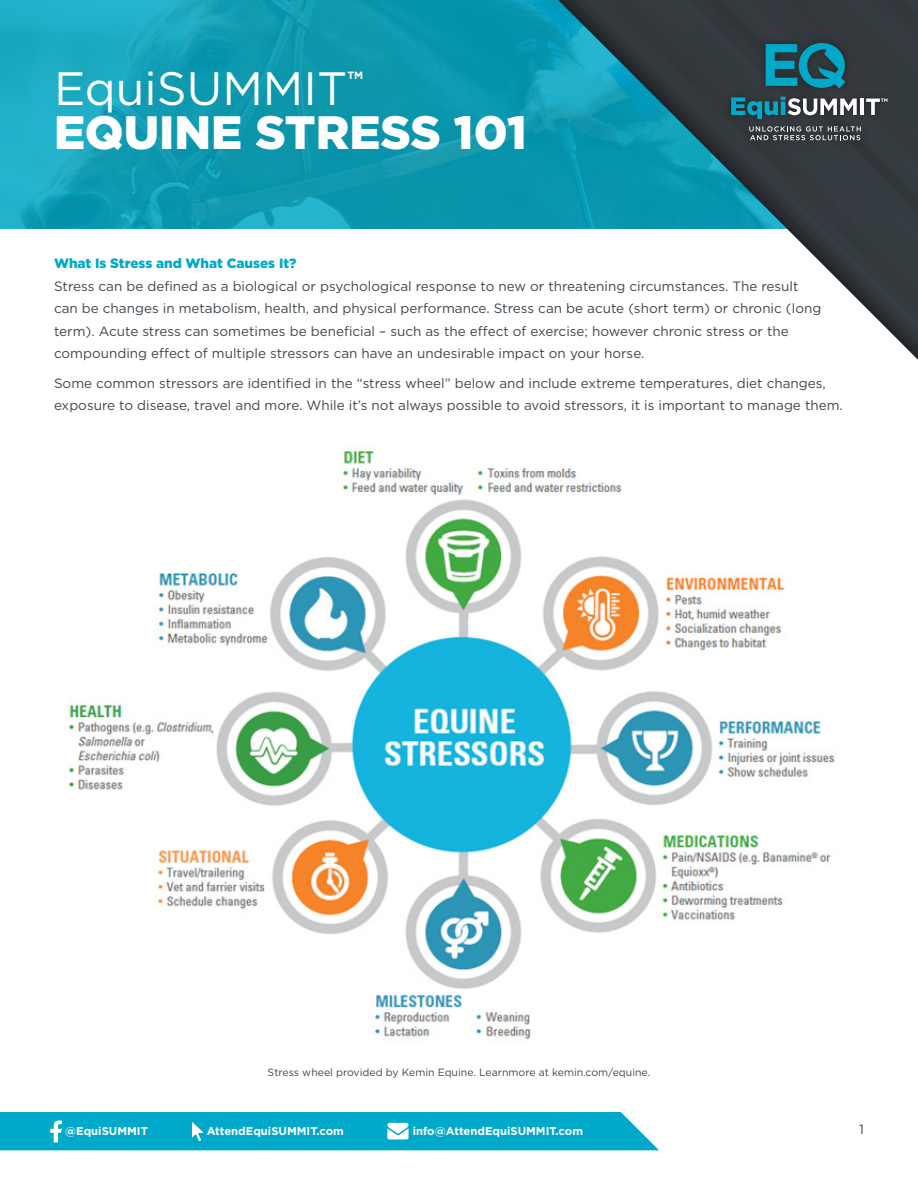
<style>
.page{position:relative;width:918px;height:1188px;background:#fff}
.page>*{position:absolute;margin:0;border:0;box-sizing:border-box;transform-origin:0 0}
.t1{font:900 46.8px "Gotham";color:#fff}
.t2{font:46.8px "Gotham";color:#fff}
.Body_copy{font:13.5px/22.5px "Gotham";color:#3d474e}
.t3{font:700 11.25px "Gotham";color:#fff}
.Body_copy-2{font:10.5px "Gotham";color:#3d474e}
.t4{font:700 10.5px "Gotham";color:#fff}
.s1{font-weight:900;color:#00a9c9}
</style>
<div class="page">
<svg style="left:0;top:0;width:447px;height:229px;background:#129eb5"></svg>
<svg style="left:447px;top:0;width:471px;height:360px"></svg>
<div style="left:723px;top:36px;width:172px;height:111px;background:#33393d"></div>
<svg style="left:731px;top:97px;width:126px;height:22px"></svg>
<hr style="left:860px;top:99px;width:4px;height:16px;background:#fff">
<svg style="left:766px;top:43px;width:79px;height:45px"></svg>
<svg style="left:749px;top:126px;width:112px;height:14px"></svg>
<svg style="left:866px;top:99px;width:22px;height:16px"></svg>
<div style="left:0;top:1112px;width:659px;height:38px;background:#00a9c9"></div>
<img style="left:68px;top:448px;width:767px;height:592px">
<p class="t2" style="left:54px;top:58px;width:295px">EquiSUMMIT</p>
<p class="t4" style="left:347px;top:68px;width:17px">TM</p>
<p class="t1" style="left:54px;top:100px;width:474px">EQUINE STRESS 101</p>
<p class="Body_copy" style="left:54px;top:252px;width:769px"><span class="s1">What Is Stress and What Causes It?<br></span>Stress can be defined as a biological or psychological response to new or threatening circumstances. The result can be changes in metabolism, health, and physical performance. Stress can be acute (short term) or chronic (long term). Acute stress can sometimes be beneficial – such as the effect of exercise; however chronic stress or the compounding effect of multiple stressors can have an undesirable impact on your horse.</p>
<p class="Body_copy" style="left:54px;top:371px;width:790px">Some common stressors are identified in the “stress wheel” below and include extreme temperatures, diet changes, exposure to disease, travel and more. While it’s not always possible to avoid stressors, it is important to manage them.</p>
<p class="Body_copy-2" style="left:268px;top:1066px;width:384px">Stress wheel provided by Kemin Equine. Learnmore at kemin.com/equine.</p>
<p class="t3" style="left:65px;top:1123px;width:84px">@EquiSUMMIT</p>
<p class="t3" style="left:207px;top:1123px;width:139px">AttendEquiSUMMIT.com</p>
<p class="t3" style="left:413px;top:1123px;width:172px">info@AttendEquiSUMMIT.com</p>
<p class="Body_copy" style="left:859px;top:1118px;width:6px">1</p>
</div>
